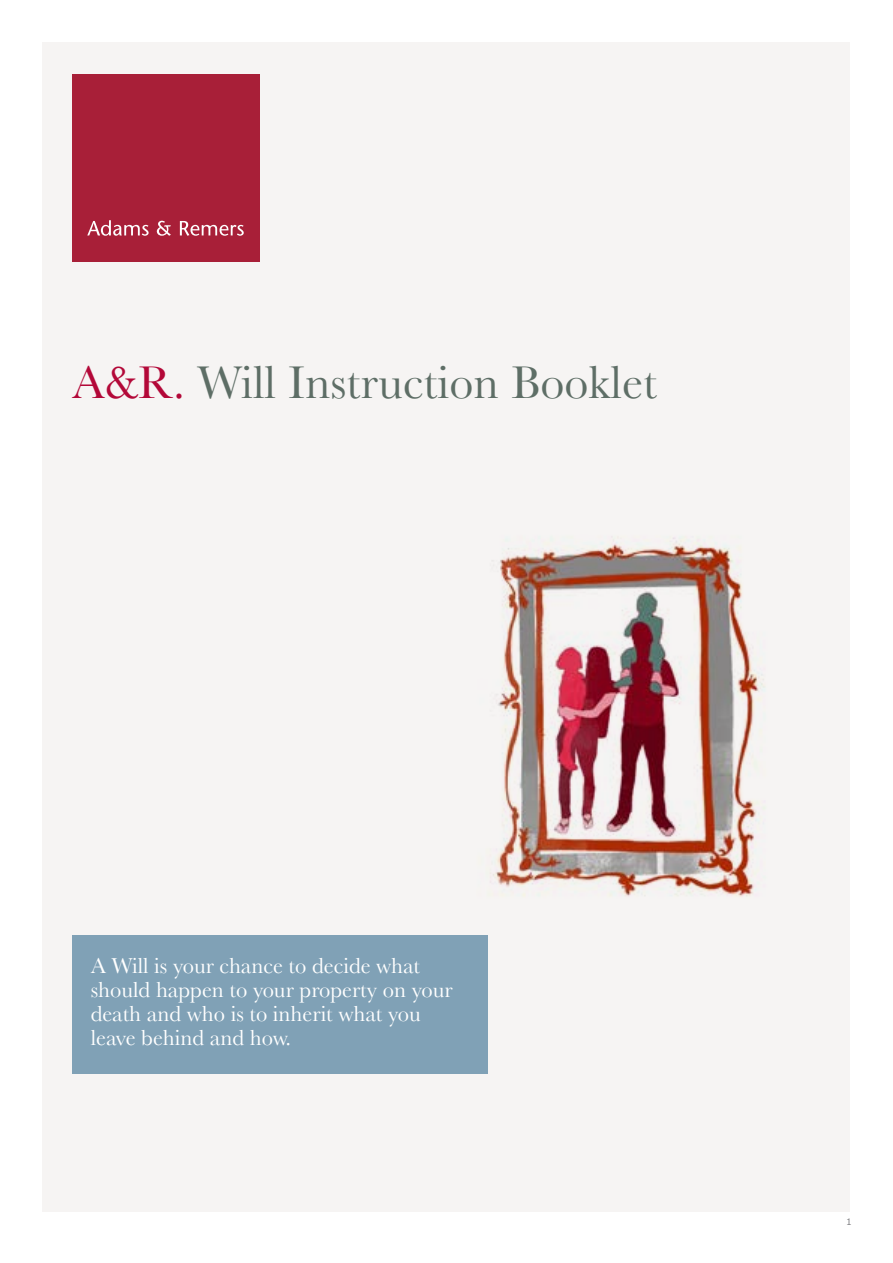
<style>
.page{position:relative;width:893px;height:1263px;background:#fff}
.page>*{position:absolute;margin:0;border:0;box-sizing:border-box;transform-origin:0 0}
.t1{font:48px "Baskerville";color:#5e6e66}
.t2{font:22.5px/24px "Baskerville";color:#fff}
.t3{font:9px "Verdana";color:#808083}
.s1{color:#b30838}
</style>
<div class="page">
<div style="left:43px;top:43px;width:807px;height:1169px;background:#f6f4f3"></div>
<img style="left:490px;top:537px;width:275px;height:360px">
<div style="left:72px;top:935px;width:415px;height:139px;background:#80a1b6"></div>
<div style="left:72px;top:74px;width:187px;height:188px;background:#a81f38"></div>
<svg style="left:87px;top:220px;width:62px;height:16px"></svg>
<svg style="left:157px;top:221px;width:14px;height:15px"></svg>
<svg style="left:180px;top:221px;width:64px;height:15px"></svg>
<h1 class="t1" style="left:72px;top:354px;width:586px"><span class="s1">A&amp;R.</span> Will Instruction Booklet</h1>
<p class="t2" style="left:91px;top:953px;width:363px">A Will is your chance to decide what should happen to your property on your death and who is to inherit what you leave behind and how.</p>
<p class="t3" style="left:846px;top:1215px;width:7px">1</p>
</div>
